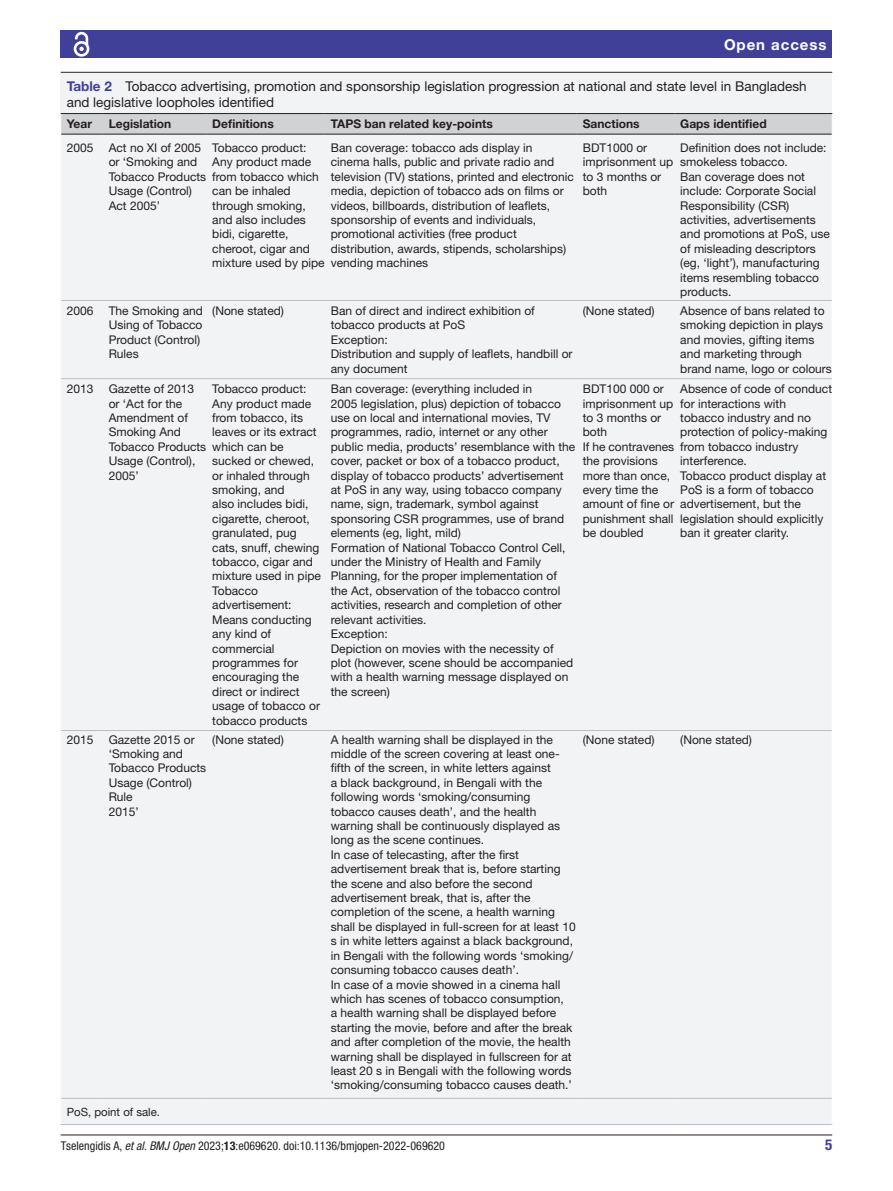
<style>
.page{position:relative;width:893px;height:1191px;background:#fff}
.page>*{position:absolute;margin:0;border:0;box-sizing:border-box;transform-origin:0 0}
.t1{font:700 15px "Helvetica Neue LT Std";letter-spacing:.065em;color:#fff}
.t2{font:700 condensed 15px "Helvetica Neue LT Std";color:#414099}
.t3{font:13.5px/16.5px "Helvetica Neue LT Std";color:#231f20}
.t4{font:12px/14.4px "Helvetica Neue LT Std";color:#231f20}
.t5{font:700 12px "Helvetica Neue LT Std";color:#231f20}
.t6{font:condensed 12px "Helvetica Neue LT Std";color:#231f20}
.t7{font:11.4px "Helvetica Neue LT Std";color:#231f20}
.s1{font-weight:700;color:#414099}
.s2{font-style:italic}
.s3{font-weight:700}
</style>
<div class="page">
<hr style="left:61px;top:1134px;width:771px;height:1px;background:#231f20">
<div style="left:61px;top:31px;width:771px;height:27px;background:#414099"></div>
<svg style="left:73px;top:31px;width:17px;height:26px"></svg>
<div style="left:61px;top:73px;width:771px;height:1051px;background:#f2f3f4"></div>
<hr style="left:61px;top:72px;width:771px;height:1px;background:#231f20">
<hr style="left:61px;top:113px;width:42px;height:1px;background:#231f20">
<hr style="left:61px;top:134px;width:42px;height:1px;background:#231f20">
<hr style="left:103px;top:113px;width:103px;height:1px;background:#231f20">
<hr style="left:103px;top:134px;width:103px;height:1px;background:#231f20">
<hr style="left:206px;top:113px;width:119px;height:1px;background:#231f20">
<hr style="left:206px;top:134px;width:119px;height:1px;background:#231f20">
<hr style="left:325px;top:113px;width:252px;height:1px;background:#231f20">
<hr style="left:325px;top:134px;width:252px;height:1px;background:#231f20">
<hr style="left:577px;top:113px;width:97px;height:1px;background:#231f20">
<hr style="left:577px;top:134px;width:97px;height:1px;background:#231f20">
<hr style="left:674px;top:113px;width:158px;height:1px;background:#231f20">
<hr style="left:674px;top:134px;width:158px;height:1px;background:#231f20">
<hr style="left:61px;top:300px;width:42px;height:1px;background:#bcbdc0">
<hr style="left:103px;top:300px;width:103px;height:1px;background:#bcbdc0">
<hr style="left:206px;top:300px;width:119px;height:1px;background:#bcbdc0">
<hr style="left:325px;top:300px;width:252px;height:1px;background:#bcbdc0">
<hr style="left:577px;top:300px;width:97px;height:1px;background:#bcbdc0">
<hr style="left:674px;top:300px;width:158px;height:1px;background:#bcbdc0">
<hr style="left:61px;top:378px;width:42px;height:1px;background:#bcbdc0">
<hr style="left:103px;top:378px;width:103px;height:1px;background:#bcbdc0">
<hr style="left:206px;top:378px;width:119px;height:1px;background:#bcbdc0">
<hr style="left:325px;top:378px;width:252px;height:1px;background:#bcbdc0">
<hr style="left:577px;top:378px;width:97px;height:1px;background:#bcbdc0">
<hr style="left:674px;top:378px;width:158px;height:1px;background:#bcbdc0">
<hr style="left:61px;top:730px;width:42px;height:1px;background:#bcbdc0">
<hr style="left:103px;top:730px;width:103px;height:1px;background:#bcbdc0">
<hr style="left:206px;top:730px;width:119px;height:1px;background:#bcbdc0">
<hr style="left:325px;top:730px;width:252px;height:1px;background:#bcbdc0">
<hr style="left:577px;top:730px;width:97px;height:1px;background:#bcbdc0">
<hr style="left:674px;top:730px;width:158px;height:1px;background:#bcbdc0">
<hr style="left:61px;top:1098px;width:42px;height:1px;background:#bcbdc0">
<hr style="left:61px;top:1124px;width:42px;height:1px;background:#bcbdc0">
<hr style="left:103px;top:1124px;width:103px;height:1px;background:#bcbdc0">
<hr style="left:206px;top:1124px;width:119px;height:1px;background:#bcbdc0">
<hr style="left:325px;top:1124px;width:252px;height:1px;background:#bcbdc0">
<hr style="left:577px;top:1124px;width:97px;height:1px;background:#bcbdc0">
<hr style="left:674px;top:1124px;width:158px;height:1px;background:#bcbdc0">
<hr style="left:103px;top:1098px;width:103px;height:1px;background:#bcbdc0">
<hr style="left:206px;top:1098px;width:119px;height:1px;background:#bcbdc0">
<hr style="left:325px;top:1098px;width:252px;height:1px;background:#bcbdc0">
<hr style="left:577px;top:1098px;width:97px;height:1px;background:#bcbdc0">
<hr style="left:674px;top:1098px;width:158px;height:1px;background:#bcbdc0">
<svg style="left:61px;top:114px;width:771px;height:20px;background:#cdced0"></svg>
<p class="t1" style="left:724px;top:35px;width:104px">Open access</p>
<p class="t3" style="left:67px;top:77px;width:741px"><span class="s1">Table 2</span> Tobacco advertising, promotion and sponsorship legislation progression at national and state level in Bangladesh and legislative loopholes identified</p>
<p class="t5" style="left:67px;top:116px;width:27px">Year</p>
<p class="t5" style="left:109px;top:116px;width:64px">Legislation</p>
<p class="t5" style="left:212px;top:116px;width:63px">Definitions</p>
<p class="t5" style="left:331px;top:116px;width:163px">TAPS ban related key-points</p>
<p class="t5" style="left:583px;top:116px;width:58px">Sanctions</p>
<p class="t5" style="left:680px;top:116px;width:88px">Gaps identified</p>
<p class="t4" style="left:67px;top:140px;width:28px">2005</p>
<p class="t4" style="left:109px;top:140px;width:99px">Act no XI of 2005 or ‘Smoking and<br>Tobacco Products<br>Usage (Control)<br>Act 2005’</p>
<p class="t4" style="left:212px;top:140px;width:114px">Tobacco product:<br>Any product made from tobacco which can be inhaled through smoking, and also includes bidi, cigarette, cheroot, cigar and mixture used by pipe</p>
<p class="t4" style="left:331px;top:140px;width:245px">Ban coverage: tobacco ads display in cinema halls, public and private radio and television (TV) stations, printed and electronic media, depiction of tobacco ads on films or videos, billboards, distribution of leaflets, sponsorship of events and individuals, promotional activities (free product distribution, awards, stipends, scholarships) vending machines</p>
<p class="t4" style="left:583px;top:140px;width:92px">BDT1000 or imprisonment up to 3 months or both</p>
<p class="t4" style="left:680px;top:140px;width:151px">Definition does not include: smokeless tobacco.<br>Ban coverage does not include: Corporate Social<br>Responsibility (CSR) activities, advertisements and promotions at PoS, use of misleading descriptors (eg, ‘light’), manufacturing items resembling tobacco products.</p>
<p class="t4" style="left:67px;top:303px;width:28px">2006</p>
<p class="t4" style="left:109px;top:303px;width:96px">The Smoking and<br>Using of Tobacco<br>Product (Control)<br>Rules</p>
<p class="t4" style="left:212px;top:303px;width:73px">(None stated)</p>
<p class="t4" style="left:331px;top:303px;width:243px">Ban of direct and indirect exhibition of tobacco products at PoS<br>Exception:<br>Distribution and supply of leaflets, handbill or any document</p>
<p class="t4" style="left:583px;top:303px;width:73px">(None stated)</p>
<p class="t4" style="left:680px;top:303px;width:153px">Absence of bans related to smoking depiction in plays and movies, gifting items and marketing through brand name, logo or colours</p>
<p class="t4" style="left:67px;top:381px;width:28px">2013</p>
<p class="t4" style="left:109px;top:381px;width:99px">Gazette of 2013 or ‘Act for the<br>Amendment of<br>Smoking And<br>Tobacco Products<br>Usage (Control),<br>2005’</p>
<p class="t4" style="left:212px;top:381px;width:110px">Tobacco product:<br>Any product made from tobacco, its leaves or its extract which can be sucked or chewed, or inhaled through smoking, and<br>also includes bidi, cigarette, cheroot, granulated, pug cats, snuff, chewing tobacco, cigar and mixture used in pipe<br>Tobacco advertisement:<br>Means conducting any kind of commercial programmes for encouraging the direct or indirect usage of tobacco or tobacco products</p>
<p class="t4" style="left:331px;top:381px;width:246px">Ban coverage: (everything included in<br>2005 legislation, plus) depiction of tobacco use on local and international movies, TV programmes, radio, internet or any other public media, products’ resemblance with the cover, packet or box of a tobacco product, display of tobacco products’ advertisement at PoS in any way, using tobacco company name, sign, trademark, symbol against sponsoring CSR programmes, use of brand elements (eg, light, mild)<br>Formation of National Tobacco Control Cell, under the Ministry of Health and Family Planning, for the proper implementation of the Act, observation of the tobacco control activities, research and completion of other relevant activities.<br>Exception:<br>Depiction on movies with the necessity of plot (however, scene should be accompanied with a health warning message displayed on the screen)</p>
<p class="t4" style="left:583px;top:381px;width:93px">BDT100 000 or imprisonment up to 3 months or both<br>If he contravenes the provisions more than once, every time the amount of fine or punishment shall be doubled</p>
<p class="t4" style="left:680px;top:381px;width:153px">Absence of code of conduct for interactions with tobacco industry and no protection of policy-making from tobacco industry interference.<br>Tobacco product display at<br>PoS is a form of tobacco advertisement, but the legislation should explicitly ban it greater clarity.</p>
<p class="t4" style="left:67px;top:732px;width:28px">2015</p>
<p class="t4" style="left:109px;top:732px;width:99px">Gazette 2015 or ‘Smoking and<br>Tobacco Products<br>Usage (Control)<br>Rule<br>2015’</p>
<p class="t4" style="left:212px;top:732px;width:73px">(None stated)</p>
<p class="t4" style="left:331px;top:732px;width:246px">A health warning shall be displayed in the middle of the screen covering at least one&shy;fifth of the screen, in white letters against<br>a black background, in Bengali with the following words ‘smoking/consuming tobacco causes death’, and the health warning shall be continuously displayed as long as the scene continues.<br>In case of telecasting, after the first advertisement break that is, before starting the scene and also before the second advertisement break, that is, after the completion of the scene, a health warning shall be displayed in full-screen for at least 10 s in white letters against a black background, in Bengali with the following words ‘smoking/ consuming tobacco causes death’.<br>In case of a movie showed in a cinema hall which has scenes of tobacco consumption,<br>a health warning shall be displayed before starting the movie, before and after the break and after completion of the movie, the health warning shall be displayed in fullscreen for at least 20 s in Bengali with the following words ‘smoking/consuming tobacco causes death.’</p>
<p class="t4" style="left:583px;top:732px;width:73px">(None stated)</p>
<p class="t4" style="left:680px;top:732px;width:73px">(None stated)</p>
<p class="t7" style="left:67px;top:1104px;width:95px">PoS, point of sale.</p>
<p class="t6" style="left:61px;top:1138px;width:386px">Tselengidis A, <span class="s2">et al</span>. <span class="s2">BMJ Open</span> 2023;<span class="s3">13</span>:e069620. doi:10.1136/bmjopen-2022-069620</p>
<p class="t2" style="left:825px;top:1135px;width:9px">5</p>
</div>
